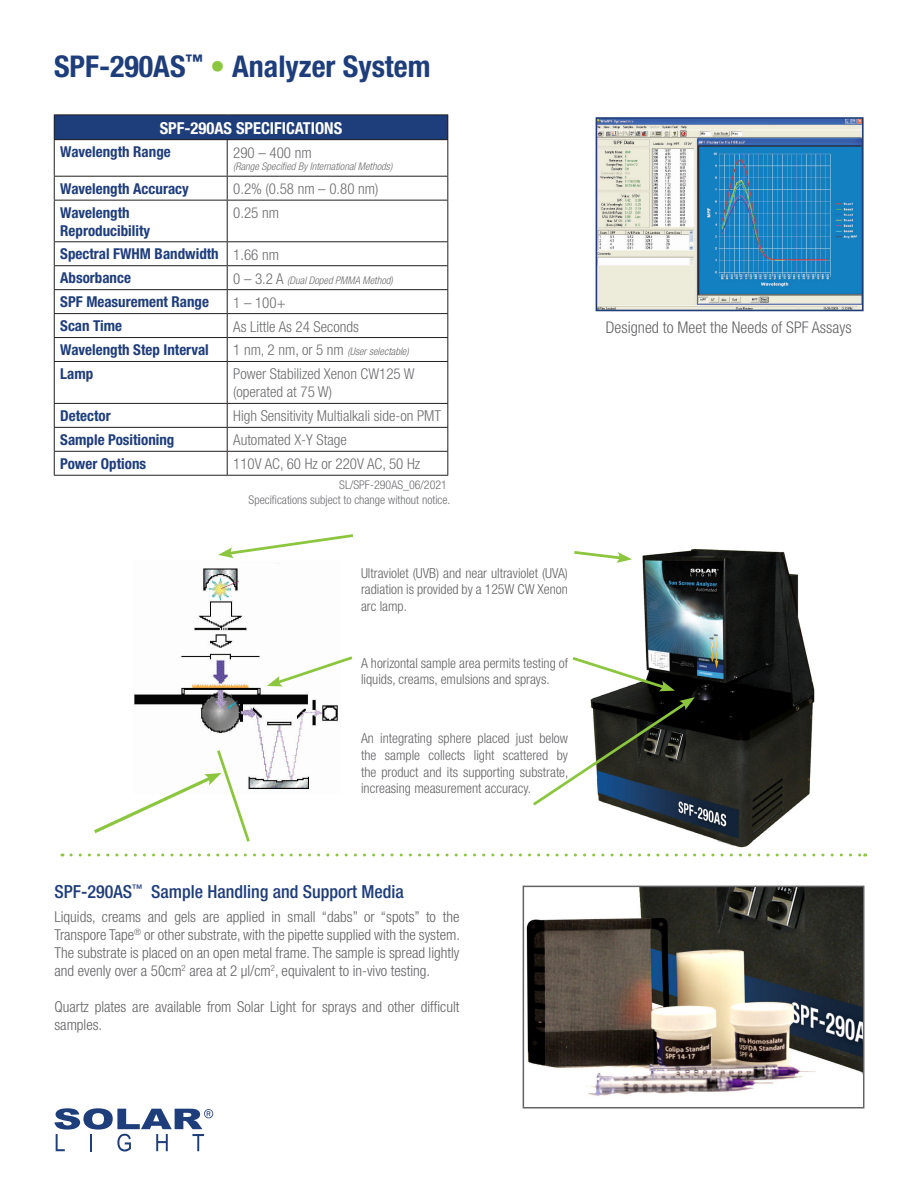
<style>
.page{position:relative;width:918px;height:1188px;background:#fff}
.page>*{position:absolute;margin:0;border:0;box-sizing:border-box;transform-origin:0 0}
.t1{font:700 condensed 30px "Helvetica Neue";color:#1e3d7b}
.t2{font:500 condensed 18px "Helvetica Neue";color:#1e3d7b}
.t3{font:700 condensed 16.5px "Helvetica Neue";color:#fff}
.t4{font:300 condensed 16.2px "Helvetica Neue";color:#636366}
.t5{font:300 condensed 15px/18px "Helvetica Neue";color:#636366;text-align:justify}
.t6{font:300 condensed 15px/18px "Helvetica Neue";color:#6c6d70}
.t7{font:700 condensed 15px "Helvetica Neue";color:#1e3d7b}
.t8{font:300 condensed 13.8px/16.5px "Helvetica Neue";color:#636366;text-align:justify}
.t9{font:300 condensed 12px "Helvetica Neue";color:#6c6d70}
.t10{font:italic 300 condensed 10.5px "Helvetica Neue";color:#6c6d70}
.s1{color:#8bc63e}
.s2{font-style:normal;font-size:15px}
</style>
<div class="page">
<img style="left:599px;top:120px;width:262px;height:188px">
<div style="left:596px;top:117px;width:268px;height:194px;border:2px solid #1e3d7b"></div>
<img style="left:575px;top:548px;width:275px;height:306px">
<img style="left:133px;top:563px;width:205px;height:227px">
<svg style="left:218px;top:534px;width:136px;height:24px"></svg>
<svg style="left:574px;top:549px;width:58px;height:14px"></svg>
<svg style="left:572px;top:655px;width:103px;height:36px"></svg>
<svg style="left:267px;top:654px;width:86px;height:32px"></svg>
<svg style="left:533px;top:697px;width:162px;height:111px"></svg>
<svg style="left:94px;top:747px;width:158px;height:95px"></svg>
<svg style="left:71px;top:854px;width:795px;height:3px"></svg>
<img style="left:526px;top:889px;width:335px;height:207px">
<div style="left:523px;top:886px;width:341px;height:222px;border:2px solid #636366"></div>
<svg style="left:54px;top:1108px;width:159px;height:44px"></svg>
<div style="left:54px;top:115px;width:394px;height:25px;background:#1e3d7b"></div>
<hr style="left:54px;top:114px;width:173px;height:1px;background:#231f20">
<svg style="left:54px;top:115px;width:1px;height:24px"></svg>
<hr style="left:227px;top:114px;width:221px;height:1px;background:#231f20">
<svg style="left:447px;top:115px;width:1px;height:24px"></svg>
<hr style="left:54px;top:139px;width:173px;height:1px;background:#231f20">
<hr style="left:54px;top:140px;width:1px;height:36px;background:#231f20">
<hr style="left:227px;top:139px;width:221px;height:1px;background:#231f20">
<hr style="left:227px;top:140px;width:1px;height:36px;background:#231f20">
<hr style="left:447px;top:140px;width:1px;height:36px;background:#231f20">
<hr style="left:54px;top:176px;width:173px;height:1px;background:#231f20">
<svg style="left:54px;top:177px;width:1px;height:23px"></svg>
<hr style="left:227px;top:176px;width:221px;height:1px;background:#231f20">
<svg style="left:227px;top:177px;width:1px;height:23px"></svg>
<svg style="left:447px;top:177px;width:1px;height:23px"></svg>
<hr style="left:54px;top:200px;width:173px;height:1px;background:#231f20">
<hr style="left:54px;top:201px;width:1px;height:40px;background:#231f20">
<hr style="left:227px;top:200px;width:221px;height:1px;background:#231f20">
<hr style="left:227px;top:201px;width:1px;height:40px;background:#231f20">
<hr style="left:447px;top:201px;width:1px;height:40px;background:#231f20">
<hr style="left:54px;top:241px;width:173px;height:1px;background:#231f20">
<hr style="left:227px;top:241px;width:221px;height:1px;background:#231f20">
<hr style="left:54px;top:265px;width:173px;height:1px;background:#231f20">
<hr style="left:227px;top:265px;width:221px;height:1px;background:#231f20">
<hr style="left:54px;top:289px;width:173px;height:1px;background:#231f20">
<hr style="left:227px;top:289px;width:221px;height:1px;background:#231f20">
<hr style="left:54px;top:313px;width:173px;height:1px;background:#231f20">
<hr style="left:227px;top:313px;width:221px;height:1px;background:#231f20">
<hr style="left:54px;top:337px;width:173px;height:1px;background:#231f20">
<svg style="left:54px;top:242px;width:1px;height:119px"></svg>
<hr style="left:227px;top:337px;width:221px;height:1px;background:#231f20">
<svg style="left:227px;top:242px;width:1px;height:119px"></svg>
<svg style="left:447px;top:242px;width:1px;height:119px"></svg>
<hr style="left:54px;top:361px;width:173px;height:1px;background:#231f20">
<hr style="left:54px;top:362px;width:1px;height:41px;background:#231f20">
<hr style="left:227px;top:361px;width:221px;height:1px;background:#231f20">
<hr style="left:227px;top:362px;width:1px;height:41px;background:#231f20">
<hr style="left:447px;top:362px;width:1px;height:41px;background:#231f20">
<hr style="left:54px;top:403px;width:173px;height:1px;background:#231f20">
<hr style="left:227px;top:403px;width:221px;height:1px;background:#231f20">
<hr style="left:54px;top:427px;width:173px;height:1px;background:#231f20">
<hr style="left:227px;top:427px;width:221px;height:1px;background:#231f20">
<hr style="left:54px;top:451px;width:173px;height:1px;background:#231f20">
<svg style="left:54px;top:404px;width:1px;height:71px"></svg>
<hr style="left:227px;top:451px;width:221px;height:1px;background:#231f20">
<svg style="left:227px;top:404px;width:1px;height:71px"></svg>
<svg style="left:447px;top:404px;width:1px;height:71px"></svg>
<hr style="left:54px;top:475px;width:173px;height:1px;background:#231f20">
<hr style="left:227px;top:475px;width:221px;height:1px;background:#231f20">
<p class="t1" style="left:54px;top:48px;width:378px">SPF-290AS<sup>™</sup> <span class="s1">•</span> Analyzer System</p>
<p class="t3" style="left:160px;top:118px;width:184px">SPF-290AS SPECIFICATIONS</p>
<p class="t7" style="left:60px;top:143px;width:112px">Wavelength Range</p>
<p class="t6" style="left:233px;top:143px;width:80px">290 – 400 nm</p>
<p class="t10" style="left:233px;top:160px;width:161px">(Range Specified By International Methods)</p>
<p class="t7" style="left:60px;top:179px;width:130px">Wavelength Accuracy</p>
<p class="t6" style="left:233px;top:180px;width:147px">0.2% (0.58 nm – 0.80 nm)</p>
<p class="t7" style="left:60px;top:203px;width:71px">Wavelength</p>
<p class="t7" style="left:60px;top:221px;width:91px">Reproducibility</p>
<p class="t6" style="left:233px;top:204px;width:47px">0.25 nm</p>
<p class="t7" style="left:60px;top:245px;width:160px">Spectral FWHM Bandwidth</p>
<p class="t6" style="left:233px;top:245px;width:47px">1.66 nm</p>
<p class="t7" style="left:60px;top:269px;width:72px">Absorbance</p>
<p class="t10" style="left:233px;top:274px;width:161px"><span class="s2">0 – 3.2 A</span> (Dual Doped PMMA Method)</p>
<p class="t7" style="left:60px;top:293px;width:150px">SPF Measurement Range</p>
<p class="t6" style="left:233px;top:293px;width:54px">1 – 100+</p>
<p class="t7" style="left:60px;top:317px;width:63px">Scan Time</p>
<p class="t6" style="left:233px;top:317px;width:127px">As Little As 24 Seconds</p>
<p class="t7" style="left:60px;top:341px;width:150px">Wavelength Step Interval</p>
<p class="t10" style="left:233px;top:346px;width:177px"><span class="s2">1 nm, 2 nm, or 5 nm</span> (User selectable)</p>
<p class="t7" style="left:60px;top:365px;width:35px">Lamp</p>
<p class="t6" style="left:233px;top:365px;width:183px">Power Stabilized Xenon CW125 W (operated at 75 W)</p>
<p class="t7" style="left:60px;top:407px;width:52px">Detector</p>
<p class="t6" style="left:233px;top:407px;width:210px">High Sensitivity Multialkali side-on PMT</p>
<p class="t7" style="left:60px;top:431px;width:116px">Sample Positioning</p>
<p class="t6" style="left:233px;top:431px;width:115px">Automated X-Y Stage</p>
<p class="t7" style="left:60px;top:455px;width:87px">Power Options</p>
<p class="t6" style="left:233px;top:455px;width:188px">110V AC, 60 Hz or 220V AC, 50 Hz</p>
<p class="t9" style="left:339px;top:478px;width:109px">SL/SPF-290AS_06/2021</p>
<p class="t9" style="left:249px;top:493px;width:203px">Specifications subject to change without notice.</p>
<p class="t8" style="left:361px;top:564px;width:208px">Ultraviolet (UVB) and near ultraviolet (UVA) radiation is provided by a 125W CW Xenon arc lamp.</p>
<p class="t8" style="left:361px;top:655px;width:208px">A horizontal sample area permits testing of liquids, creams, emulsions and sprays.</p>
<p class="t8" style="left:361px;top:730px;width:209px">An integrating sphere placed just below the sample collects light scattered by the product and its supporting substrate, increasing measurement accuracy.</p>
<p class="t2" style="left:54px;top:880px;width:351px">SPF-290AS<sup>™</sup> Sample Handling and Support Media</p>
<p class="t5" style="left:54px;top:908px;width:407px">Liquids, creams and gels are applied in small “dabs” or “spots” to the Transpore Tape<sup>®</sup> or other substrate, with the pipette supplied with the system.<br>The substrate is placed on an open metal frame. The sample is spread lightly and evenly over a 50cm<sup>2</sup> area at 2 μl/cm<sup>2</sup>, equivalent to in-vivo testing.</p>
<p class="t5" style="left:54px;top:998px;width:406px">Quartz plates are available from Solar Light for sprays and other difficult samples.</p>
<p class="t4" style="left:606px;top:318px;width:247px">Designed to Meet the Needs of SPF Assays</p>
</div>
